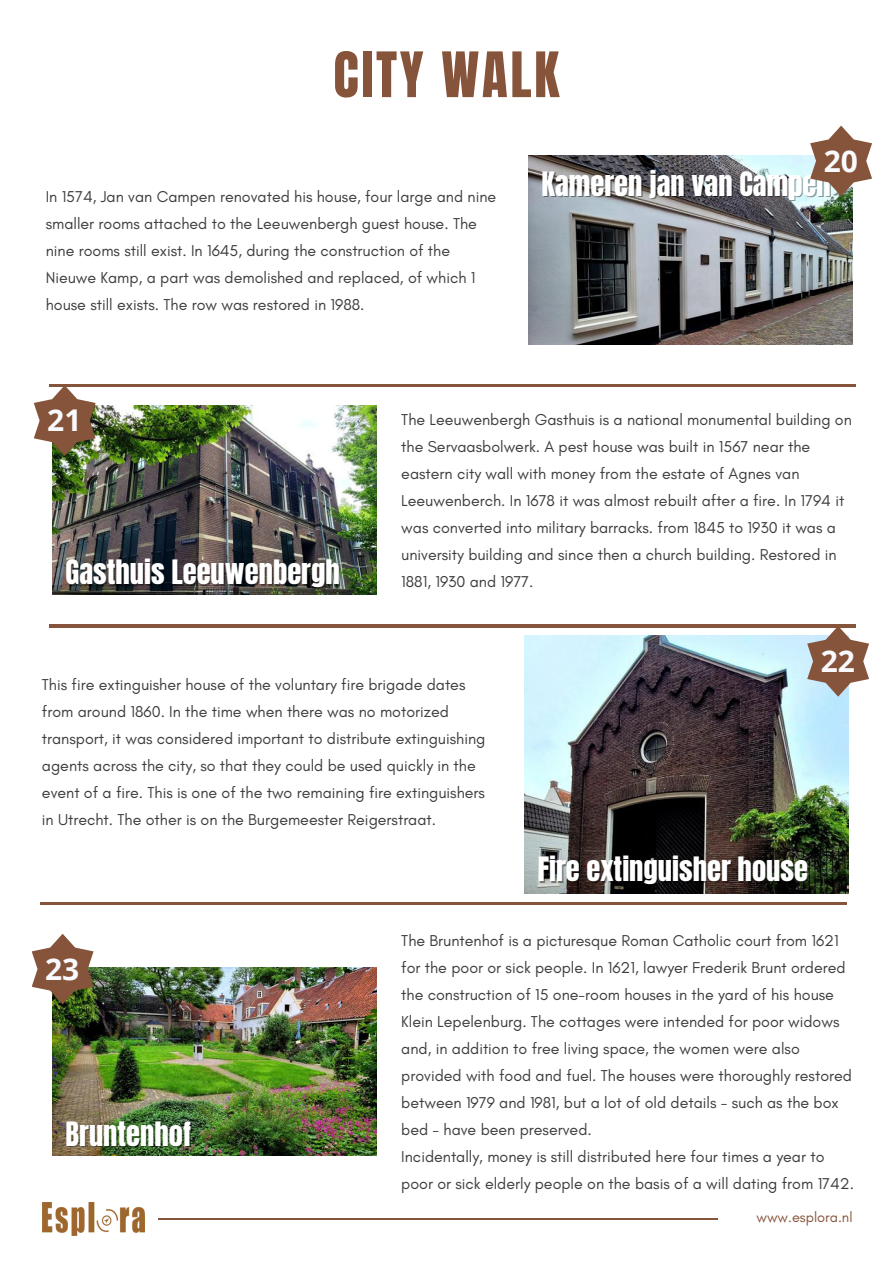
<style>
.page{position:relative;width:893px;height:1264px;background:#fff}
.page>*{position:absolute;margin:0;border:0;box-sizing:border-box;transform-origin:0 0}
.t1{font:53.25px "Anton";letter-spacing:.05em;color:#86533b}
.t2{font:700 30px "Open Sans";color:#f9fafd}
.t3{font:28.5px "Anton";color:#fff}
.t4{font:16.05px/27px "Glacial Indifference";color:#3d3d3d}
.t5{font:14.55px "Glacial Indifference";color:#86533b}
</style>
<div class="page">
<hr style="left:158px;top:1218px;width:559px;height:1px;background:#86533b">
<hr style="left:49px;top:384px;width:807px;height:2px;background:#86533b">
<img style="left:528px;top:156px;width:324px;height:189px">
<img style="left:52px;top:405px;width:324px;height:189px">
<img style="left:43px;top:1202px;width:101px;height:33px">
<hr style="left:49px;top:625px;width:807px;height:2px;background:#86533b">
<svg style="left:810px;top:126px;width:62px;height:70px"></svg>
<svg style="left:34px;top:386px;width:62px;height:70px"></svg>
<img style="left:524px;top:635px;width:324px;height:258px">
<svg style="left:807px;top:627px;width:62px;height:69px"></svg>
<img style="left:52px;top:967px;width:324px;height:188px">
<svg style="left:32px;top:934px;width:62px;height:70px"></svg>
<hr style="left:40px;top:902px;width:807px;height:2px;background:#86533b">
<h1 class="t1" style="left:333px;top:36px;width:227px">CITY WALK</h1>
<p class="t4" style="left:46px;top:183px;width:452px">In 1574, Jan van Campen renovated his house, four large and nine smaller rooms attached to the Leeuwenbergh guest house. The nine rooms still exist. In 1645, during the construction of the Nieuwe Kamp, a part was demolished and replaced, of which 1 house still exists. The row was restored in 1988.</p>
<h2 class="t2" style="left:823px;top:140px;width:36px">20</h2>
<h3 class="t3" style="left:541px;top:163px;width:291px">Kameren jan van Campen</h3>
<h2 class="t2" style="left:47px;top:399px;width:36px">21</h2>
<h3 class="t3" style="left:65px;top:552px;width:276px">Gasthuis Leeuwenbergh</h3>
<p class="t4" style="left:401px;top:405px;width:452px">The Leeuwenbergh Gasthuis is a national monumental building on the Servaasbolwerk. A pest house was built in 1567 near the eastern city wall with money from the estate of Agnes van Leeuwenberch. In 1678 it was almost rebuilt after a fire. In 1794 it was converted into military barracks. from 1845 to 1930 it was a university building and since then a church building. Restored in</p>
<p class="t4" style="left:401px;top:567px;width:134px">1881, 1930 and 1977.</p>
<h2 class="t2" style="left:820px;top:640px;width:36px">22</h2>
<p class="t4" style="left:42px;top:671px;width:445px">This fire extinguisher house of the voluntary fire brigade dates from around 1860. In the time when there was no motorized transport, it was considered important to distribute extinguishing agents across the city, so that they could be used quickly in the event of a fire. This is one of the two remaining fire extinguishers in Utrecht. The other is on the Burgemeester Reigerstraat.</p>
<h3 class="t3" style="left:537px;top:848px;width:272px">Fire extinguisher house</h3>
<h2 class="t2" style="left:45px;top:947px;width:36px">23</h2>
<h3 class="t3" style="left:65px;top:1113px;width:127px">Bruntenhof</h3>
<p class="t4" style="left:401px;top:926px;width:452px">The Bruntenhof is a picturesque Roman Catholic court from 1621 for the poor or sick people. In 1621, lawyer Frederik Brunt ordered the construction of 15 one-room houses in the yard of his house Klein Lepelenburg. The cottages were intended for poor widows and, in addition to free living space, the women were also provided with food and fuel. The houses were thoroughly restored between 1979 and 1981, but a lot of old details - such as the box bed - have been preserved.</p>
<p class="t4" style="left:401px;top:1142px;width:454px">Incidentally, money is still distributed here four times a year to poor or sick elderly people on the basis of a will dating from 1742.</p>
<p class="t5" style="left:756px;top:1208px;width:97px">www.esplora.nl</p>
</div>
